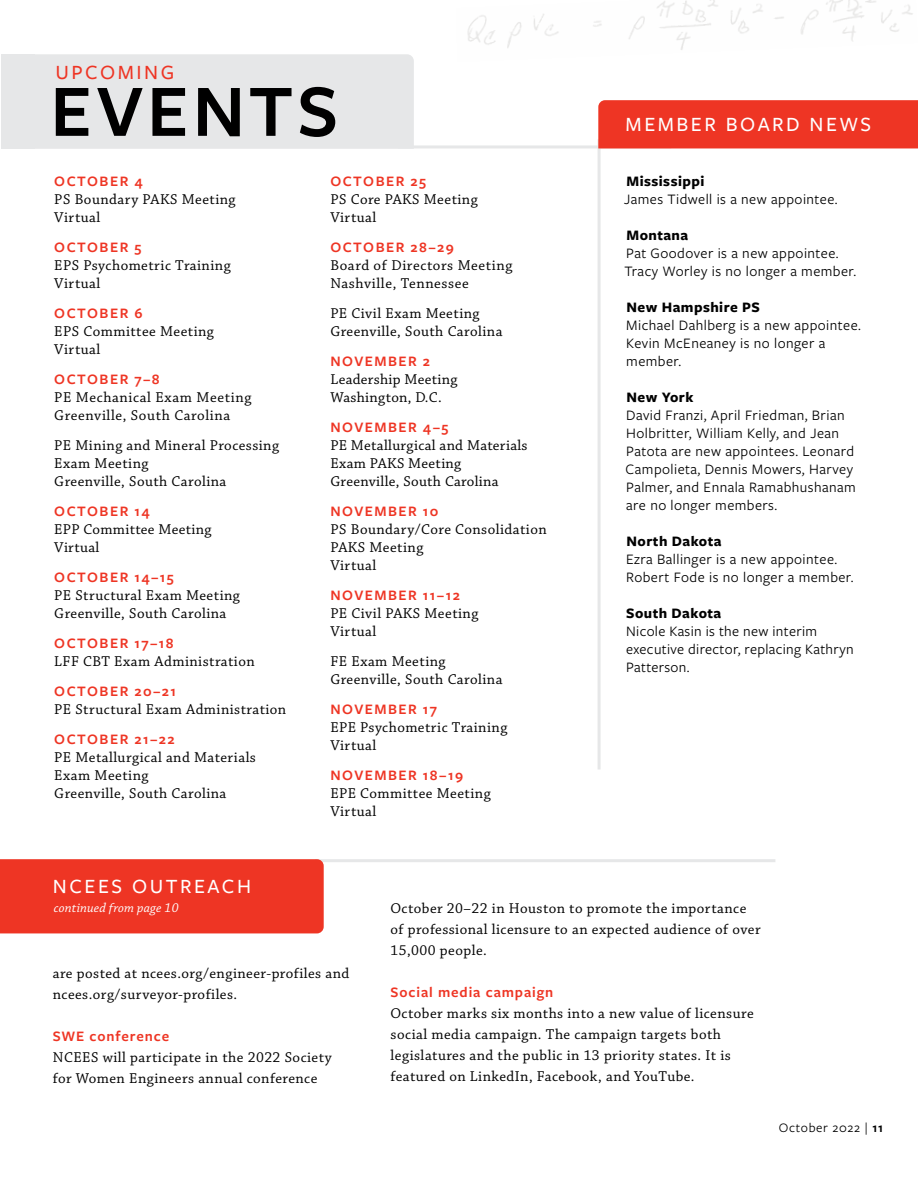
<style>
.page{position:relative;width:918px;height:1188px;background:#fff}
.page>*{position:absolute;margin:0;border:0;box-sizing:border-box;transform-origin:0 0}
.t1{font:600 76.5px "Freight Sans Pro";letter-spacing:.055em;color:#000}
.t2{font:500 21px "Freight Sans Pro";letter-spacing:.12em;color:#fff}
.t3{font:500 21px "Freight Sans Pro";letter-spacing:.12em;color:#ee3524}
.t4{font:15px/18px "Chaparral Pro";letter-spacing:.03em;color:#000}
.t5{font:15px/18px "Freight Sans Pro";letter-spacing:.03em;color:#000}
.t6{font:600 15px "Freight Sans Pro";letter-spacing:.1em;color:#ee3524}
.t7{font:700 15px "Freight Sans Pro";letter-spacing:.03em;color:#000}
.t8{font:600 15px "Freight Sans Pro";letter-spacing:.06em;color:#ee3524}
.t9{font:italic 13.5px "Chaparral Pro";letter-spacing:.01em;color:#fff}
.t10{font:13.5px "Freight Sans Pro";letter-spacing:.05em;color:#000}
.s1{font-weight:600}
</style>
<div class="page">
<img style="left:467px;top:0;width:446px;height:50px">
<hr style="left:598px;top:139px;width:3px;height:631px;background:#e6e7e8">
<hr style="left:398px;top:145px;width:273px;height:3px;background:#e6e7e8">
<hr style="left:315px;top:859px;width:460px;height:3px;background:#e6e7e8">
<div style="left:34px;top:54px;width:380px;height:95px;background:#e6e7e8"></div>
<div style="left:1px;top:54px;width:33px;height:95px;background:#e6e7e8"></div>
<div style="left:598px;top:100px;width:320px;height:48px;background:#ee3524"></div>
<div style="left:0;top:859px;width:324px;height:74px;background:#ee3524"></div>
<h2 class="t3" style="left:55px;top:58px;width:120px">UPCOMING</h2>
<h1 class="t1" style="left:50px;top:59px;width:290px">EVENTS</h1>
<p class="t6" style="left:54px;top:171px;width:90px">OCTOBER 4</p>
<p class="t4" style="left:54px;top:191px;width:183px">PS Boundary PAKS Meeting<br>Virtual</p>
<p class="t6" style="left:54px;top:237px;width:88px">OCTOBER 5</p>
<p class="t4" style="left:54px;top:257px;width:178px">EPS Psychometric Training<br>Virtual</p>
<p class="t6" style="left:54px;top:303px;width:90px">OCTOBER 6</p>
<p class="t4" style="left:54px;top:323px;width:161px">EPS Committee Meeting<br>Virtual</p>
<p class="t6" style="left:54px;top:369px;width:107px">OCTOBER 7–8</p>
<p class="t4" style="left:54px;top:389px;width:199px">PE Mechanical Exam Meeting<br>Greenville, South Carolina</p>
<p class="t4" style="left:54px;top:437px;width:226px">PE Mining and Mineral Processing<br>Exam Meeting<br>Greenville, South Carolina</p>
<p class="t6" style="left:54px;top:501px;width:97px">OCTOBER 14</p>
<p class="t4" style="left:54px;top:521px;width:159px">EPP Committee Meeting<br>Virtual</p>
<p class="t6" style="left:54px;top:567px;width:121px">OCTOBER 14–15</p>
<p class="t4" style="left:54px;top:587px;width:187px">PE Structural Exam Meeting<br>Greenville, South Carolina</p>
<p class="t6" style="left:54px;top:633px;width:121px">OCTOBER 17–18</p>
<p class="t4" style="left:54px;top:653px;width:202px">LFF CBT Exam Administration</p>
<p class="t6" style="left:54px;top:681px;width:123px">OCTOBER 20–21</p>
<p class="t4" style="left:54px;top:701px;width:234px">PE Structural Exam Administration</p>
<p class="t6" style="left:54px;top:729px;width:122px">OCTOBER 21–22</p>
<p class="t4" style="left:54px;top:749px;width:203px">PE Metallurgical and Materials<br>Exam Meeting<br>Greenville, South Carolina</p>
<p class="t6" style="left:330px;top:171px;width:97px">OCTOBER 25</p>
<p class="t4" style="left:330px;top:191px;width:149px">PS Core PAKS Meeting<br>Virtual</p>
<p class="t6" style="left:330px;top:237px;width:125px">OCTOBER 28–29</p>
<p class="t4" style="left:330px;top:257px;width:184px">Board of Directors Meeting<br>Nashville, Tennessee</p>
<p class="t4" style="left:330px;top:305px;width:174px">PE Civil Exam Meeting<br>Greenville, South Carolina</p>
<p class="t6" style="left:330px;top:351px;width:101px">NOVEMBER 2</p>
<p class="t4" style="left:330px;top:371px;width:129px">Leadership Meeting<br>Washington, D.C.</p>
<p class="t6" style="left:330px;top:417px;width:120px">NOVEMBER 4–5</p>
<p class="t4" style="left:330px;top:437px;width:199px">PE Metallurgical and Materials<br>Exam PAKS Meeting<br>Greenville, South Carolina</p>
<p class="t6" style="left:330px;top:501px;width:110px">NOVEMBER 10</p>
<p class="t4" style="left:330px;top:521px;width:218px">PS Boundary/Core Consolidation<br>PAKS Meeting<br>Virtual</p>
<p class="t6" style="left:330px;top:585px;width:131px">NOVEMBER 11–12</p>
<p class="t4" style="left:330px;top:605px;width:150px">PE Civil PAKS Meeting<br>Virtual</p>
<p class="t4" style="left:330px;top:653px;width:174px">FE Exam Meeting<br>Greenville, South Carolina</p>
<p class="t6" style="left:330px;top:699px;width:108px">NOVEMBER 17</p>
<p class="t4" style="left:330px;top:719px;width:178px">EPE Psychometric Training<br>Virtual</p>
<p class="t6" style="left:330px;top:765px;width:134px">NOVEMBER 18–19</p>
<p class="t4" style="left:330px;top:785px;width:162px">EPE Committee Meeting<br>Virtual</p>
<h2 class="t2" style="left:626px;top:110px;width:247px">MEMBER BOARD NEWS</h2>
<p class="t7" style="left:626px;top:171px;width:79px">Mississippi</p>
<p class="t5" style="left:624px;top:190px;width:215px">James Tidwell is a new appointee.</p>
<p class="t7" style="left:626px;top:225px;width:63px">Montana</p>
<p class="t5" style="left:625px;top:244px;width:233px">Pat Goodover is a new appointee.<br>Tracy Worley is no longer a member.</p>
<p class="t7" style="left:626px;top:297px;width:135px">New Hampshire PS</p>
<p class="t5" style="left:626px;top:316px;width:236px">Michael Dahlberg is a new appointee.<br>Kevin McEneaney is no longer a member.</p>
<p class="t7" style="left:626px;top:387px;width:69px">New York</p>
<p class="t5" style="left:626px;top:406px;width:232px">David Franzi, April Friedman, Brian Holbritter, William Kelly, and Jean Patota are new appointees. Leonard Campolieta, Dennis Mowers, Harvey Palmer, and Ennala Ramabhushanam are no longer members.</p>
<p class="t7" style="left:626px;top:531px;width:97px">North Dakota</p>
<p class="t5" style="left:626px;top:550px;width:229px">Ezra Ballinger is a new appointee.<br>Robert Fode is no longer a member.</p>
<p class="t7" style="left:626px;top:603px;width:97px">South Dakota</p>
<p class="t5" style="left:626px;top:622px;width:229px">Nicole Kasin is the new interim executive director, replacing Kathryn<br>Patterson.</p>
<h2 class="t2" style="left:53px;top:872px;width:200px">NCEES OUTREACH</h2>
<p class="t9" style="left:54px;top:900px;width:126px">continued from page 10</p>
<p class="t4" style="left:53px;top:964px;width:298px;line-height:21px">are posted at ncees.org/engineer-profiles and ncees.org/surveyor-profiles.</p>
<p class="t8" style="left:53px;top:1026px;width:118px">SWE conference</p>
<p class="t4" style="left:53px;top:1048px;width:280px;line-height:21px">NCEES will participate in the 2022 Society for Women Engineers annual conference</p>
<p class="t4" style="left:391px;top:898px;width:372px;line-height:21px">October 20–22 in Houston to promote the importance of professional licensure to an expected audience of over<br>15,000 people.</p>
<p class="t8" style="left:391px;top:982px;width:164px">Social media campaign</p>
<p class="t4" style="left:391px;top:1003px;width:365px;line-height:21px">October marks six months into a new value of licensure social media campaign. The campaign targets both legislatures and the public in 13 priority states. It is featured on LinkedIn, Facebook, and YouTube.</p>
<p class="t10" style="left:779px;top:1118px;width:106px">October 2022 | <span class="s1">11</span></p>
</div>
